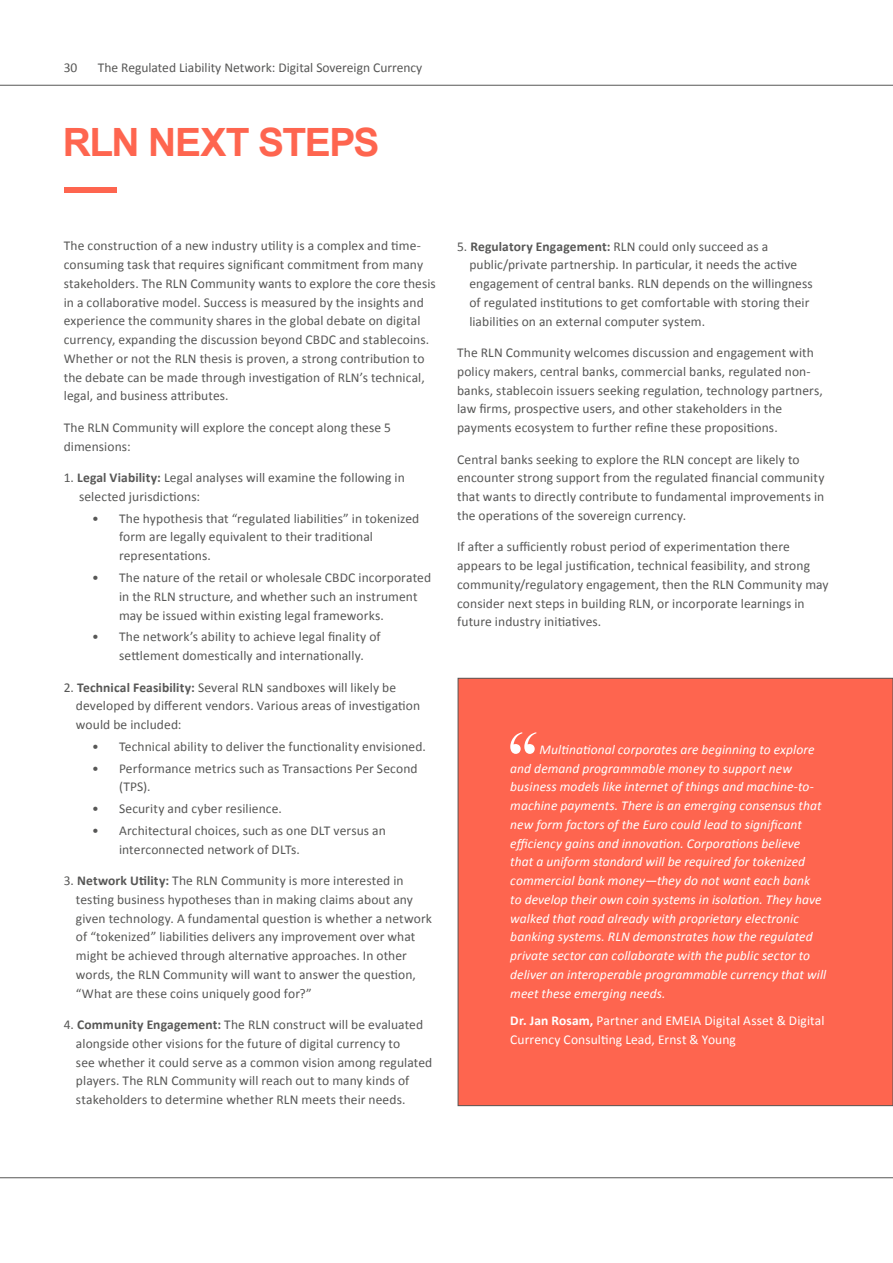
<style>
.page{position:relative;width:893px;height:1263px;background:#fff}
.page>*{position:absolute;margin:0;border:0;box-sizing:border-box;transform-origin:0 0}
.t1{font:700 39px "Arial";letter-spacing:-.035em;color:#fe654f}
.t2{font:13.5px/18.8px "Calibri";letter-spacing:.005em;color:#575756}
.t3{font:italic 13.5px/18.8px "Calibri";letter-spacing:.005em;color:#fff}
.t4{font:13.5px/18.8px "Calibri";letter-spacing:.01em;color:#fff}
.s1{font-weight:700}
</style>
<div class="page">
<hr style="left:0;top:1177px;width:893px;height:1px;background:#575756">
<hr style="left:0;top:85px;width:893px;height:1px;background:#575756">
<div style="left:458px;top:678px;width:435px;height:428px;background:#fe654f"></div>
<svg style="left:510px;top:732px;width:27px;height:22px"></svg>
<div style="left:64px;top:187px;width:53px;height:6px;background:#fe654f"></div>
<p class="t2" style="left:64px;top:57px;width:15px">30</p>
<p class="t2" style="left:98px;top:57px;width:326px">The Regulated Liability Network: Digital Sovereign Currency</p>
<h1 class="t1" style="left:63px;top:117px;width:318px">RLN NEXT STEPS</h1>
<p class="t2" style="left:64px;top:236px;width:374px">The construction of a new industry utility is a complex and time&shy;consuming task that requires significant commitment from many stakeholders. The RLN Community wants to explore the core thesis in a collaborative model. Success is measured by the insights and experience the community shares in the global debate on digital currency, expanding the discussion beyond CBDC and stablecoins.<br>Whether or not the RLN thesis is proven, a strong contribution to the debate can be made through investigation of RLN’s technical, legal, and business attributes.</p>
<p class="t2" style="left:64px;top:418px;width:329px">The RLN Community will explore the concept along these 5 dimensions:</p>
<p class="t2" style="left:79px;top:468px;width:327px;text-indent:-15px">1. <span class="s1">Legal Viability:</span> Legal analyses will examine the following in selected jurisdictions:</p>
<p class="t2" style="left:119px;top:508px;width:302px;text-indent:-27px">• The hypothesis that “regulated liabilities” in tokenized form are legally equivalent to their traditional representations.</p>
<p class="t2" style="left:119px;top:568px;width:314px;text-indent:-27px">• The nature of the retail or wholesale CBDC incorporated in the RLN structure, and whether such an instrument may be issued within existing legal frameworks.</p>
<p class="t2" style="left:119px;top:627px;width:263px;text-indent:-27px">• The network’s ability to achieve legal finality of settlement domestically and internationally.</p>
<p class="t2" style="left:76px;top:677px;width:346px;text-indent:-12px">2. <span class="s1">Technical Feasibility:</span> Several RLN sandboxes will likely be developed by different vendors. Various areas of investigation would be included:</p>
<p class="t2" style="left:92px;top:736px;width:335px">• Technical ability to deliver the functionality envisioned.</p>
<p class="t2" style="left:119px;top:758px;width:300px;text-indent:-27px">• Performance metrics such as Transactions Per Second (TPS).</p>
<p class="t2" style="left:92px;top:799px;width:191px">• Security and cyber resilience.</p>
<p class="t2" style="left:119px;top:821px;width:268px;text-indent:-27px">• Architectural choices, such as one DLT versus an interconnected network of DLTs.</p>
<p class="t2" style="left:76px;top:871px;width:358px;text-indent:-12px">3. <span class="s1">Network Utility:</span> The RLN Community is more interested in testing business hypotheses than in making claims about any given technology. A fundamental question is whether a network of “tokenized” liabilities delivers any improvement over what might be achieved through alternative approaches. In other words, the RLN Community will want to answer the question, “What are these coins uniquely good for?”</p>
<p class="t2" style="left:76px;top:1015px;width:358px;text-indent:-12px">4. <span class="s1">Community Engagement:</span> The RLN construct will be evaluated alongside other visions for the future of digital currency to<br>see whether it could serve as a common vision among regulated players. The RLN Community will reach out to many kinds of stakeholders to determine whether RLN meets their needs.</p>
<p class="t2" style="left:469px;top:236px;width:345px;text-indent:-12px">5. <span class="s1">Regulatory Engagement:</span> RLN could only succeed as a public/private partnership. In particular, it needs the active engagement of central banks. RLN depends on the willingness of regulated institutions to get comfortable with storing their liabilities on an external computer system.</p>
<p class="t2" style="left:457px;top:343px;width:367px">The RLN Community welcomes discussion and engagement with policy makers, central banks, commercial banks, regulated non&shy;banks, stablecoin issuers seeking regulation, technology partners, law firms, prospective users, and other stakeholders in the payments ecosystem to further refine these propositions.</p>
<p class="t2" style="left:457px;top:449px;width:369px">Central banks seeking to explore the RLN concept are likely to encounter strong support from the regulated financial community that wants to directly contribute to fundamental improvements in the operations of the sovereign currency.</p>
<p class="t2" style="left:457px;top:537px;width:373px">If after a sufficiently robust period of experimentation there appears to be legal justification, technical feasibility, and strong community/regulatory engagement, then the RLN Community may consider next steps in building RLN, or incorporate learnings in future industry initiatives.</p>
<p class="t3" style="left:510px;top:739px;width:318px;text-indent:29px">Multinational corporates are beginning to explore and demand programmable money to support new business models like internet of things and machine-to&shy;machine payments. There is an emerging consensus that new form factors of the Euro could lead to significant efficiency gains and innovation. Corporations believe that a uniform standard will be required for tokenized commercial bank money—they do not want each bank<br>to develop their own coin systems in isolation. They have walked that road already with proprietary electronic banking systems. RLN demonstrates how the regulated private sector can collaborate with the public sector to deliver an interoperable programmable currency that will meet these emerging needs.</p>
<p class="t4" style="left:510px;top:1011px;width:316px"><span class="s1">Dr. Jan Rosam,</span> Partner and EMEIA Digital Asset &amp; Digital<br>Currency Consulting Lead, Ernst &amp; Young</p>
</div>
